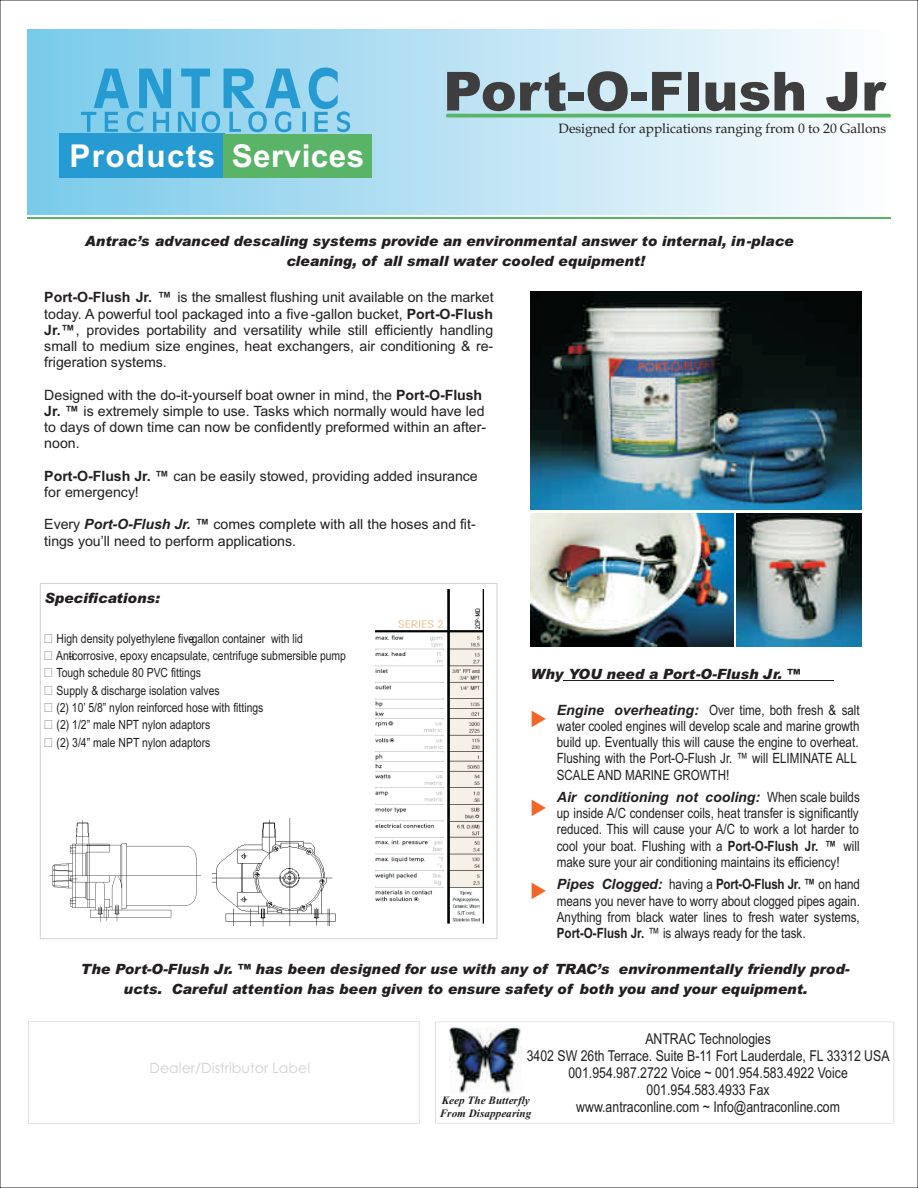
<style>
.page{position:relative;width:918px;height:1188px;background:#fff}
.page>*{position:absolute;margin:0;border:0;box-sizing:border-box;transform-origin:0 0}
.t1{font:900 53.85px "Arial";color:#3e3e3f}
.t2{font:700 31.5px "Arial";letter-spacing:.03em;color:#fff}
.t3{font:15px/17px "Arial Narrow";color:#231f20;text-align:center}
.t4{font:14.1px/16.4px "Arial";color:#231f20}
.t5{font:14.1px/16.2px "Arial Narrow";color:#231f20;text-align:justify}
.t6{font:italic 900 14.1px/19.8px "Arial";color:#231f20}
.t7{font:italic 700 14.1px "Arial";color:#231f20}
.t8{font:14.1px "Century Gothic";color:#d1d2d4}
.t9{font:13.5px "Book Antiqua";color:#231f20}
.t10{font:12.75px/17.2px "Arial Narrow";color:#231f20}
.t11{font:italic 700 11.25px/12.9px "Times New Roman";color:#231f20}
.s1{font-weight:700}
.s2{font-weight:700;font-style:italic}
.s3{font-family:"Arial";font-weight:700;font-style:italic}
.s4{font-family:"Arial Narrow";font-weight:400;font-style:normal}
</style>
<div class="page">
<div style="left:27px;top:30px;width:864px;height:184px;background:linear-gradient(to right,#79c9ea,#fdfdfe)"></div>
<svg style="left:446px;top:114px;width:445px;height:4px;background:#68bb79"></svg>
<hr style="left:27px;top:217px;width:864px;height:2px;background:#59b468">
<div style="left:59px;top:134px;width:165px;height:44px;background:#259bd1"></div>
<div style="left:223px;top:134px;width:149px;height:44px;background:#59b468"></div>
<svg style="left:80px;top:66px;width:270px;height:66px;background:#70c1e4"></svg>
<img style="left:530px;top:292px;width:331px;height:217px">
<img style="left:736px;top:514px;width:125px;height:133px">
<img style="left:530px;top:514px;width:203px;height:133px">
<svg style="left:28px;top:1021px;width:392px;height:103px"></svg>
<img style="left:213px;top:818px;width:123px;height:108px">
<img style="left:49px;top:820px;width:152px;height:102px">
<img style="left:375px;top:590px;width:108px;height:334px">
<svg style="left:435px;top:1022px;width:459px;height:102px"></svg>
<hr style="left:563px;top:681px;width:271px;height:1px;background:#231f20">
<img style="left:449px;top:1028px;width:73px;height:66px">
<h2 class="t2" style="left:70px;top:144px;width:296px">Products Services</h2>
<h1 class="t1" style="left:443px;top:72px;width:443px">Port-O-Flush Jr</h1>
<p class="t9" style="left:559px;top:123px;width:329px">Designed for applications ranging from 0 to 20 Gallons</p>
<p class="t6" style="left:286px;top:232px;width:509px;text-indent:-201px">Antrac’s advanced descaling systems provide an environmental answer to internal, in-place cleaning, of all small water cooled equipment!</p>
<p class="t4" style="left:44px;top:291px;width:451px;text-align:justify"><span class="s1">Port-O-Flush Jr. ™</span> is the smallest flushing unit available on the market today. A powerful tool packaged into a five -gallon bucket, <span class="s1">Port-O-Flush Jr.™</span>, provides portability and versatility while still efficiently handling small to medium size engines, heat exchangers, air conditioning &amp; re&shy;frigeration systems.</p>
<p class="t4" style="left:44px;top:388px;width:443px">Designed with the do-it-yourself boat owner in mind, the <span class="s1">Port-O-Flush Jr. ™</span> is extremely simple to use. Tasks which normally would have led to days of down time can now be confidently preformed within an after&shy;noon.</p>
<p class="t4" style="left:44px;top:469px;width:435px"><span class="s1">Port-O-Flush Jr. ™</span> can be easily stowed, providing added insurance for emergency!</p>
<p class="t4" style="left:44px;top:518px;width:433px">Every <span class="s2">Port-O-Flush Jr. ™</span> comes complete with all the hoses and fit&shy;tings you’ll need to perform applications.</p>
<p class="t6" style="left:45px;top:590px;width:117px">Specifications:</p>
<p class="t10" style="left:56px;top:631px;width:292px">High density polyethylene five-gallon container with lid Anti-corrosive, epoxy encapsulate, centrifuge submersible pump Tough schedule 80 PVC fittings<br>Supply &amp; discharge isolation valves<br>(2) 10’ 5/8” nylon reinforced hose with fittings<br>(2) 1/2” male NPT nylon adaptors<br>(2) 3/4” male NPT nylon adaptors</p>
<p class="t6" style="left:531px;top:666px;width:271px">Why YOU need a Port-O-Flush Jr. ™</p>
<p class="t5" style="left:557px;top:703px;width:304px;text-align:left"><span class="s3">Engine overheating:</span> Over time, both fresh &amp; salt water cooled engines will develop scale and marine growth build up. Eventually this will cause the engine to overheat.<br>Flushing with the Port-O-Flush Jr. ™ will ELIMINATE ALL SCALE AND MARINE GROWTH!</p>
<p class="t7" style="left:557px;top:792px;width:305px">Air conditioning not cooling: <span class="s4">When scale builds</span></p>
<p class="t5" style="left:557px;top:807px;width:304px">up inside A/C condenser coils, heat transfer is significantly reduced. This will cause your A/C to work a lot harder to cool your boat. Flushing with a <span class="s1">Port-O-Flush Jr. ™</span> will make sure your air conditioning maintains its efficiency!</p>
<p class="t5" style="left:557px;top:878px;width:305px"><span class="s3">Pipes Clogged:</span> having a <span class="s1">Port-O-Flush Jr. ™</span> on hand means you never have to worry about clogged pipes again.<br>Anything from black water lines to fresh water systems,</p>
<p class="t5" style="left:557px;top:926px;width:250px"><span class="s1">Port-O-Flush Jr.</span> ™ is always ready for the task.</p>
<p class="t6" style="left:81px;top:960px;width:771px;text-align:center">The Port-O-Flush Jr. ™ has been designed for use with any of TRAC’s environmentally friendly prod&shy;ucts. Careful attention has been given to ensure safety of both you and your equipment.</p>
<p class="t8" style="left:150px;top:1062px;width:162px">Dealer/Distributor Label</p>
<p class="t3" style="left:527px;top:1032px;width:364px">ANTRAC Technologies<br>3402 SW 26th Terrace. Suite B-11 Fort Lauderdale, FL 33312 USA 001.954.987.2722 Voice ~ 001.954.583.4922 Voice 001.954.583.4933 Fax<br>www.antraconline.com ~ Info@antraconline.com</p>
<p class="t11" style="left:440px;top:1095px;width:93px">Keep The Butterfly<br>From Disappearing</p>
</div>
